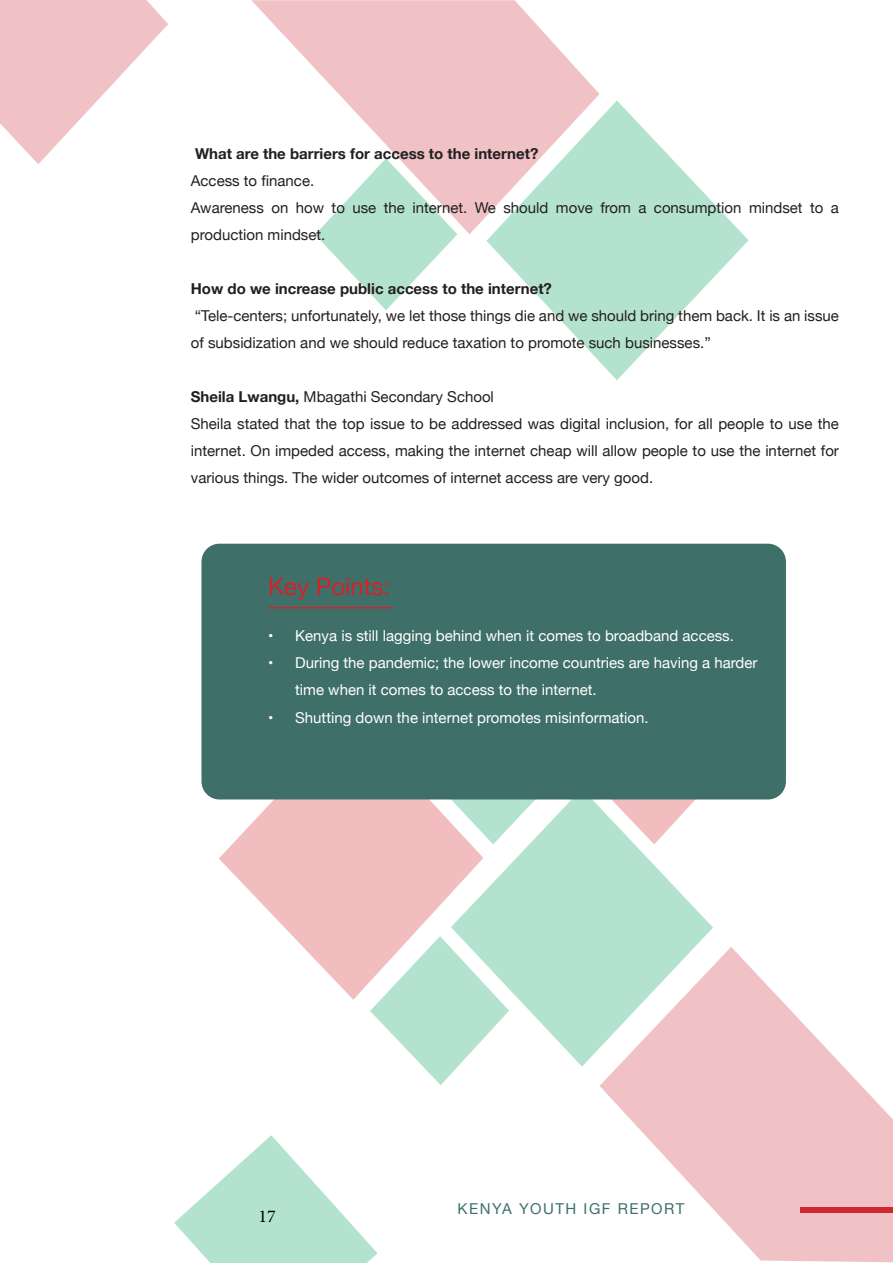
<style>
.page{position:relative;width:893px;height:1263px;background:#fff}
.page>*{position:absolute;margin:0;border:0;box-sizing:border-box;transform-origin:0 0}
.t1{font:24px "Helvetica Neue";color:#d1232a}
.t2{font:18px "Minion Pro";color:#000}
.t3{font:15px/27px "Helvetica Neue";color:#231f20}
.t4{font:15px/27px "Helvetica Neue";color:#fff}
.t5{font:700 15px "Helvetica Neue";color:#231f20}
.t6{font:15px "Helvetica Neue";letter-spacing:.1em;color:#3e706b}
.s1{font-weight:700}
</style>
<div class="page">
<svg style="left:174px;top:1135px;width:204px;height:128px"></svg>
<svg style="left:251px;top:0;width:348px;height:234px;fill:#f0c2c6"></svg>
<svg style="left:0;top:0;width:168px;height:164px"></svg>
<svg style="left:486px;top:100px;width:263px;height:280px"></svg>
<svg style="left:315px;top:158px;width:142px;height:152px"></svg>
<svg style="left:370px;top:1000px;width:87px;height:85px"></svg>
<svg style="left:219px;top:799px;width:232px;height:201px;fill:#f1bdbf"></svg>
<svg style="left:451px;top:799px;width:262px;height:268px;fill:#b3e3ce"></svg>
<svg style="left:599px;top:947px;width:294px;height:316px;fill:#f0c2c6"></svg>
<svg style="left:363px;top:799px;width:262px;height:45px"></svg>
<div style="left:201px;top:544px;width:585px;height:255px;background:#3f6f69;border-radius:18px"></div>
<hr style="left:268px;top:607px;width:125px;height:1px;background:#d1232a">
<p class="t5" style="left:195px;top:141px;width:345px">What are the barriers for access to the internet?</p>
<p class="t3" style="left:191px;top:168px;width:125px">Access to finance.</p>
<p class="t3" style="left:191px;top:195px;width:650px">Awareness on how to use the internet. We should move from a consumption mindset to a production mindset.</p>
<p class="t5" style="left:191px;top:276px;width:363px">How do we increase public access to the internet?</p>
<p class="t3" style="left:191px;top:303px;width:650px">“Tele-centers; unfortunately, we let those things die and we should bring them back. It is an issue of subsidization and we should reduce taxation to promote such businesses.”</p>
<p class="t3" style="left:191px;top:384px;width:305px"><span class="s1">Sheila Lwangu,</span> Mbagathi Secondary School</p>
<p class="t3" style="left:191px;top:411px;width:650px;text-align:justify">Sheila stated that the top issue to be addressed was digital inclusion, for all people to use the internet. On impeded access, making the internet cheap will allow people to use the internet for various things. The wider outcomes of internet access are very good.</p>
<p class="t1" style="left:268px;top:569px;width:123px">Key Points:</p>
<p class="t4" style="left:268px;top:623px;width:467px">• Kenya is still lagging behind when it comes to broadband access.</p>
<p class="t4" style="left:295px;top:650px;width:464px;text-indent:-27px">• During the pandemic; the lower income countries are having a harder time when it comes to access to the internet.</p>
<p class="t4" style="left:268px;top:705px;width:382px">• Shutting down the internet promotes misinformation.</p>
<p class="t2" style="left:258px;top:1204px;width:19px">17</p>
<p class="t6" style="left:458px;top:1198px;width:228px">KENYA YOUTH IGF REPORT</p>
</div>
